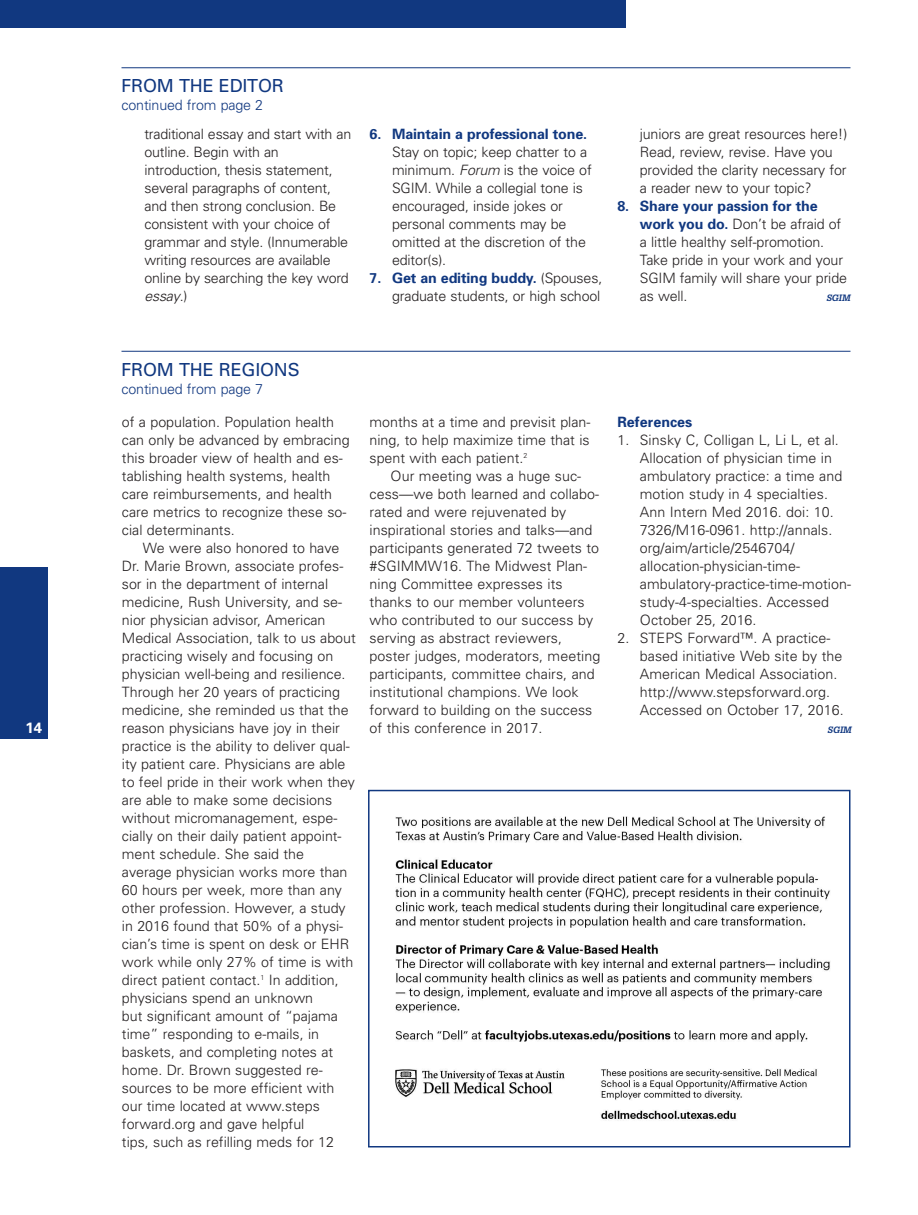
<style>
.page{position:relative;width:918px;height:1215px;background:#fff}
.page>*{position:absolute;margin:0;border:0;box-sizing:border-box;transform-origin:0 0}
.t1{font:18px "Univers";letter-spacing:-.01em;color:#113880}
.t2{font:700 15px "Univers";color:#fff}
.t3{font:300 14.25px/18px "Univers";color:#231f20}
.t4{font:700 14.25px "Univers";letter-spacing:-.01em;color:#113880}
.t5{font:300 14.25px "Univers";letter-spacing:-.01em;color:#113880}
.t6{font:italic 700 9px "Glypha";color:#113880}
.s1{font-style:italic}
.s2{font-weight:700;color:#113880}
</style>
<div class="page">
<div style="left:0;top:567px;width:48px;height:171px;background:#113880"></div>
<div style="left:0;top:0;width:626px;height:27px;background:#113880"></div>
<hr style="left:122px;top:351px;width:728px;height:1px;background:#113880">
<hr style="left:122px;top:67px;width:728px;height:1px;background:#113880">
<img style="left:395px;top:816px;width:436px;height:305px">
<div style="left:368px;top:790px;width:482px;height:358px;border:2px solid #113880"></div>
<p class="t2" style="left:26px;top:722px;width:18px">14</p>
<p class="t1" style="left:122px;top:79px;width:164px">FROM THE EDITOR</p>
<p class="t5" style="left:122px;top:100px;width:143px">continued from page 2</p>
<p class="t3" style="left:144px;top:127px;width:208px">traditional essay and start with an outline. Begin with an introduction, thesis statement, several paragraphs of content, and then strong conclusion. Be consistent with your choice of grammar and style. (Innumerable writing resources are available online by searching the key word <span class="s1">essay</span>.)</p>
<p class="t3" style="left:640px;top:127px;width:209px">juniors are great resources here!)<br>Read, review, revise. Have you provided the clarity necessary for a reader new to your topic?</p>
<p class="t4" style="left:370px;top:129px;width:219px">6. Maintain a professional tone.</p>
<p class="t3" style="left:392px;top:145px;width:201px">Stay on topic; keep chatter to a minimum. <span class="s1">Forum</span> is the voice of<br>SGIM. While a collegial tone is encouraged, inside jokes or personal comments may be omitted at the discretion of the editor(s).</p>
<p class="t3" style="left:370px;top:271px;width:234px;text-align:right"><span class="s2">7. Get an editing buddy.</span> (Spouses, graduate students, or high school</p>
<p class="t3" style="left:640px;top:199px;width:209px;text-indent:-23px"><span class="s2">8. Share your passion for the work you do.</span> Don’t be afraid of a little healthy self-promotion.<br>Take pride in your work and your<br>SGIM family will share your pride as well.</p>
<p class="t6" style="left:826px;top:293px;width:25px">SGIM</p>
<p class="t1" style="left:122px;top:363px;width:180px">FROM THE REGIONS</p>
<p class="t5" style="left:122px;top:383px;width:143px">continued from page 7</p>
<p class="t3" style="left:122px;top:415px;width:229px">of a population. Population health can only be advanced by embracing this broader view of health and es&shy;tablishing health systems, health care reimbursements, and health care metrics to recognize these so&shy;cial determinants.</p>
<p class="t3" style="left:122px;top:541px;width:235px;text-indent:21px">We were also honored to have Dr. Marie Brown, associate profes&shy;sor in the department of internal medicine, Rush University, and se&shy;nior physician advisor, American Medical Association, talk to us about practicing wisely and focusing on physician well-being and resilience.<br>Through her 20 years of practicing medicine, she reminded us that the reason physicians have joy in their practice is the ability to deliver qual&shy;ity patient care. Physicians are able to feel pride in their work when they are able to make some decisions without micromanagement, espe&shy;cially on their daily patient appoint&shy;ment schedule. She said the average physician works more than 60 hours per week, more than any other profession. However, a study in 2016 found that 50% of a physi&shy;cian’s time is spent on desk or EHR work while only 27% of time is with direct patient contact.<sup>1</sup> In addition, physicians spend an unknown<br>but significant amount of “pajama time” responding to e-mails, in baskets, and completing notes at home. Dr. Brown suggested re&shy;sources to be more efficient with our time located at www.steps forward.org and gave helpful<br>tips, such as refilling meds for 12</p>
<p class="t3" style="left:370px;top:415px;width:222px;text-align:justify">months at a time and previsit plan&shy;ning, to help maximize time that is spent with each patient.<sup>2</sup></p>
<p class="t3" style="left:370px;top:469px;width:232px;text-indent:21px">Our meeting was a huge suc&shy;cess—we both learned and collabo&shy;rated and were rejuvenated by inspirational stories and talks—and participants generated 72 tweets to #SGIMMW16. The Midwest Plan&shy;ning Committee expresses its thanks to our member volunteers who contributed to our success by serving as abstract reviewers, poster judges, moderators, meeting participants, committee chairs, and institutional champions. We look forward to building on the success of this conference in 2017.</p>
<p class="t4" style="left:617px;top:417px;width:77px">References</p>
<p class="t3" style="left:640px;top:433px;width:213px;text-indent:-23px">1. Sinsky C, Colligan L, Li L, et al.<br>Allocation of physician time in ambulatory practice: a time and motion study in 4 specialties.<br>Ann Intern Med 2016. doi: 10.<br>7326/M16-0961. http://annals. org/aim/article/2546704/ allocation-physician-time&shy;ambulatory-practice-time-motion&shy;study-4-specialties. Accessed<br>October 25, 2016.</p>
<p class="t3" style="left:640px;top:631px;width:205px;text-indent:-23px">2. STEPS Forward™. A practice&shy;based initiative Web site by the<br>American Medical Association. http://www.stepsforward.org.<br>Accessed on October 17, 2016.</p>
<p class="t6" style="left:828px;top:725px;width:25px">SGIM</p>
</div>
